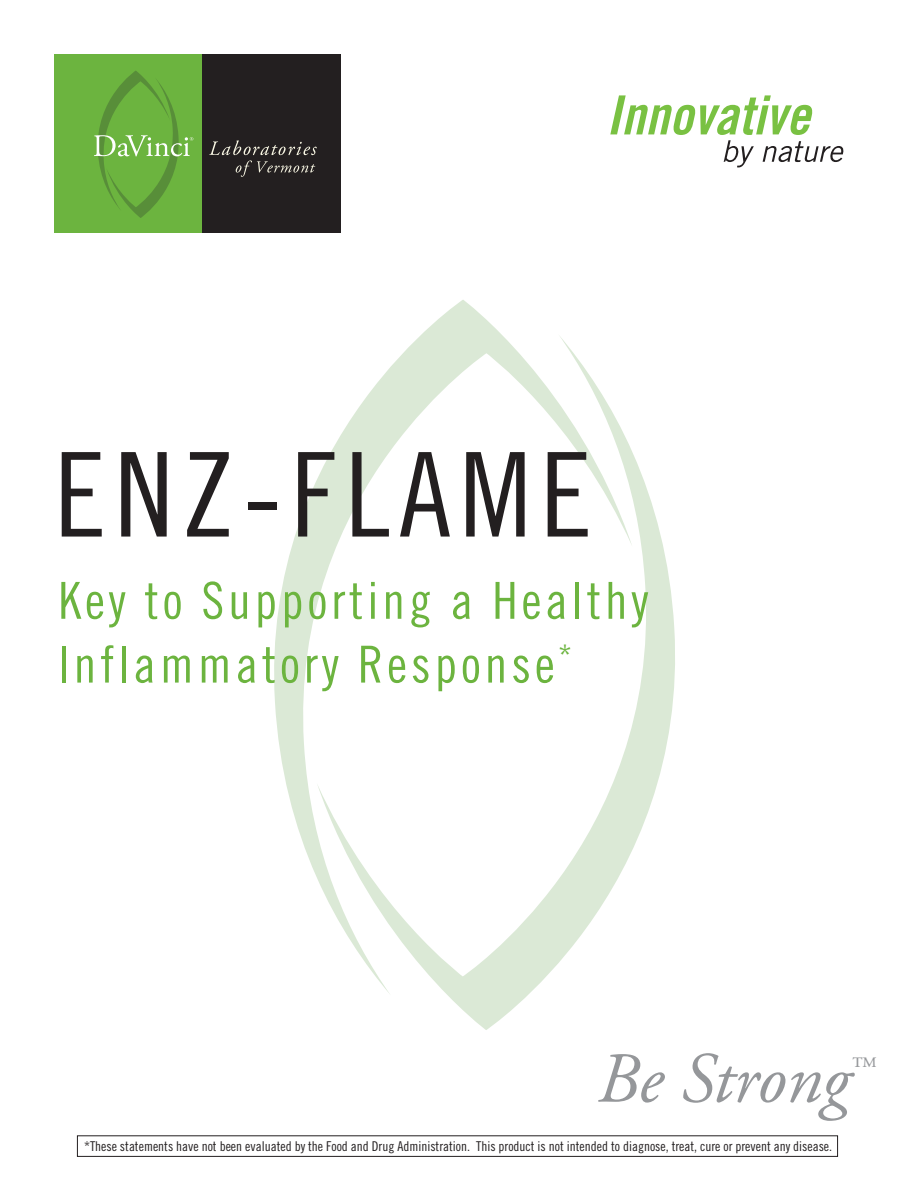
<style>
.page{position:relative;width:918px;height:1188px;background:#fff}
.page>*{position:absolute;margin:0;border:0;box-sizing:border-box;transform-origin:0 0}
.t1{font:117px "Trade Gothic Cond Eighteen";letter-spacing:.075em;color:#231f20}
.t2{font:italic 71.55px "Adobe Garamond";letter-spacing:-.005em;color:#95979a}
.t3{font:51px/63.8px "Trade Gothic Cond Eighteen";letter-spacing:.075em;color:#6cb43f}
.t4{font:italic 23.55px "Adobe Garamond";color:#95979a}
.t5{font:13.5px "Trade Gothic Cond Eighteen";color:#231f20}
</style>
<div class="page">
<div style="left:54px;top:54px;width:287px;height:178px;background:#6cb43f"></div>
<div style="left:202px;top:54px;width:139px;height:178px;background:#231f20"></div>
<svg style="left:94px;top:71px;width:99px;height:147px"></svg>
<svg style="left:209px;top:140px;width:108px;height:37px"></svg>
<svg style="left:610px;top:95px;width:234px;height:72px"></svg>
<svg style="left:274px;top:300px;width:227px;height:577px"></svg>
<svg style="left:317px;top:334px;width:358px;height:696px"></svg>
<div style="left:77px;top:1135px;width:761px;height:22px;border:1px solid #231f20"></div>
<h1 class="t1" style="left:54px;top:425px;width:539px">ENZ-FLAME</h1>
<h3 class="t3" style="left:58px;top:568px;width:591px">Key to Supporting a Healthy<br>Inflammatory Response<sup>*</sup></h3>
<h2 class="t2" style="left:597px;top:1041px;width:254px">Be Strong</h2>
<h3 class="t4" style="left:849px;top:1052px;width:27px">™</h3>
<p class="t5" style="left:84px;top:1138px;width:750px">*These statements have not been evaluated by the Food and Drug Administration. This product is not intended to diagnose, treat, cure or prevent any disease.</p>
</div>
